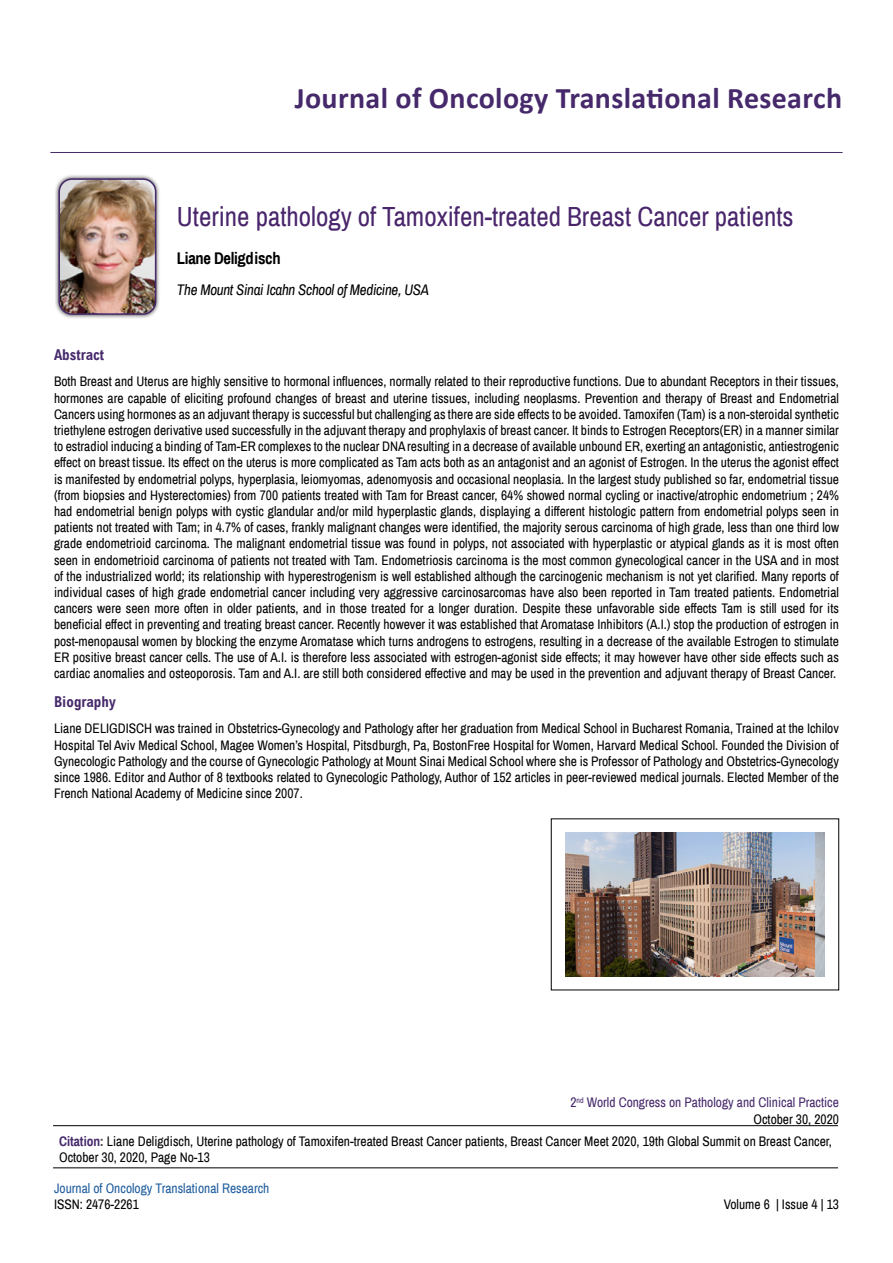
<style>
.page{position:relative;width:893px;height:1263px;background:#fff}
.page>*{position:absolute;margin:0;border:0;box-sizing:border-box;transform-origin:0 0}
.t1{font:700 30px "Calibri";letter-spacing:.01em;color:#46296b}
.t2{font:27px "Archivo Narrow";color:#49256b}
.t3{font:700 16.5px "Archivo Narrow";letter-spacing:-.02em;color:#000}
.t4{font:italic 15px "Archivo Narrow";letter-spacing:-.02em;color:#000}
.t5{font:700 condensed 15px "Arial";color:#46296b}
.t6{font:13.5px/16.2px "Archivo Narrow";color:#000;text-align:justify}
.t7{font:13.5px/16.2px "Archivo Narrow";color:#46296b;text-align:right}
.t8{font:13.5px "Archivo Narrow";color:#215e9e}
.s1{color:#000}
.s2{font-weight:700;color:#46296b}
.s3{font-weight:700;color:#4d4d4f}
</style>
<div class="page">
<hr style="left:50px;top:152px;width:793px;height:1px;background:#46296b">
<svg style="left:55px;top:175px;width:105px;height:143px"></svg>
<img style="left:59px;top:179px;width:97px;height:135px">
<div style="left:59px;top:178px;width:97px;height:137px;border:2px solid #46296b;border-radius:13px"></div>
<hr style="left:53px;top:1125px;width:785px;height:1px;background:#000">
<hr style="left:53px;top:1167px;width:785px;height:1px;background:#000">
<img style="left:566px;top:832px;width:258px;height:144px">
<h1 class="t1" style="left:295px;top:79px;width:549px">Journal of Oncology Translational Research</h1>
<h2 class="t2" style="left:177px;top:198px;width:618px">Uterine pathology of Tamoxifen-treated Breast Cancer patients</h2>
<p class="t3" style="left:177px;top:247px;width:105px">Liane Deligdisch</p>
<p class="t4" style="left:177px;top:279px;width:254px">The Mount Sinai Icahn School of Medicine, USA</p>
<p class="t5" style="left:54px;top:346px;width:52px">Abstract</p>
<p class="t6" style="left:54px;top:373px;width:786px">Both Breast and Uterus are highly sensitive to hormonal influences, normally related to their reproductive functions. Due to abundant Receptors in their tissues, hormones are capable of eliciting profound changes of breast and uterine tissues, including neoplasms. Prevention and therapy of Breast and Endometrial Cancers using hormones as an adjuvant therapy is successful but challenging as there are side effects to be avoided. Tamoxifen (Tam) is a non-steroidal synthetic triethylene estrogen derivative used successfully in the adjuvant therapy and prophylaxis of breast cancer. It binds to Estrogen Receptors(ER) in a manner similar to estradiol inducing a binding of Tam-ER complexes to the nuclear DNA resulting in a decrease of available unbound ER, exerting an antagonistic, antiestrogenic effect on breast tissue. Its effect on the uterus is more complicated as Tam acts both as an antagonist and an agonist of Estrogen. In the uterus the agonist effect is manifested by endometrial polyps, hyperplasia, leiomyomas, adenomyosis and occasional neoplasia. In the largest study published so far, endometrial tissue (from biopsies and Hysterectomies) from 700 patients treated with Tam for Breast cancer, 64% showed normal cycling or inactive/atrophic endometrium ; 24% had endometrial benign polyps with cystic glandular and/or mild hyperplastic glands, displaying a different histologic pattern from endometrial polyps seen in patients not treated with Tam; in 4.7% of cases, frankly malignant changes were identified, the majority serous carcinoma of high grade, less than one third low grade endometrioid carcinoma. The malignant endometrial tissue was found in polyps, not associated with hyperplastic or atypical glands as it is most often seen in endometrioid carcinoma of patients not treated with Tam. Endometriosis carcinoma is the most common gynecological cancer in the USA and in most of the industrialized world; its relationship with hyperestrogenism is well established although the carcinogenic mechanism is not yet clarified. Many reports of individual cases of high grade endometrial cancer including very aggressive carcinosarcomas have also been reported in Tam treated patients. Endometrial cancers were seen more often in older patients, and in those treated for a longer duration. Despite these unfavorable side effects Tam is still used for its beneficial effect in preventing and treating breast cancer. Recently however it was established that Aromatase Inhibitors (A.I.) stop the production of estrogen in post-menopausal women by blocking the enzyme Aromatase which turns androgens to estrogens, resulting in a decrease of the available Estrogen to stimulate ER positive breast cancer cells. The use of A.I. is therefore less associated with estrogen-agonist side effects; it may however have other side effects such as cardiac anomalies and osteoporosis. Tam and A.I. are still both considered effective and may be used in the prevention and adjuvant therapy of Breast Cancer.</p>
<p class="t5" style="left:54px;top:693px;width:63px">Biography</p>
<p class="t6" style="left:54px;top:720px;width:786px">Liane DELIGDISCH was trained in Obstetrics-Gynecology and Pathology after her graduation from Medical School in Bucharest Romania, Trained at the Ichilov Hospital Tel Aviv Medical School, Magee Women’s Hospital, Pitsdburgh, Pa, BostonFree Hospital for Women, Harvard Medical School. Founded the Division of Gynecologic Pathology and the course of Gynecologic Pathology at Mount Sinai Medical School where she is Professor of Pathology and Obstetrics-Gynecology since 1986. Editor and Author of 8 textbooks related to Gynecologic Pathology, Author of 152 articles in peer-reviewed medical journals. Elected Member of the French National Academy of Medicine since 2007.</p>
<p class="t7" style="left:570px;top:1094px;width:270px">2<sup>nd</sup> World Congress on Pathology and Clinical Practice<br><span class="s1">October 30, 2020</span></p>
<p class="t6" style="left:59px;top:1132px;width:774px"><span class="s2">Citation</span><span class="s3">:</span> Liane Deligdisch, Uterine pathology of Tamoxifen-treated Breast Cancer patients, Breast Cancer Meet 2020, 19th Global Summit on Breast Cancer,<br>October 30, 2020, Page No-13</p>
<p class="t8" style="left:54px;top:1178px;width:217px">Journal of Oncology Translational Research</p>
<p class="t6" style="left:54px;top:1196px;width:86px">ISSN: 2476-2261</p>
<p class="t6" style="left:724px;top:1196px;width:117px">Volume 6 | Issue 4 | 13</p>
</div>
